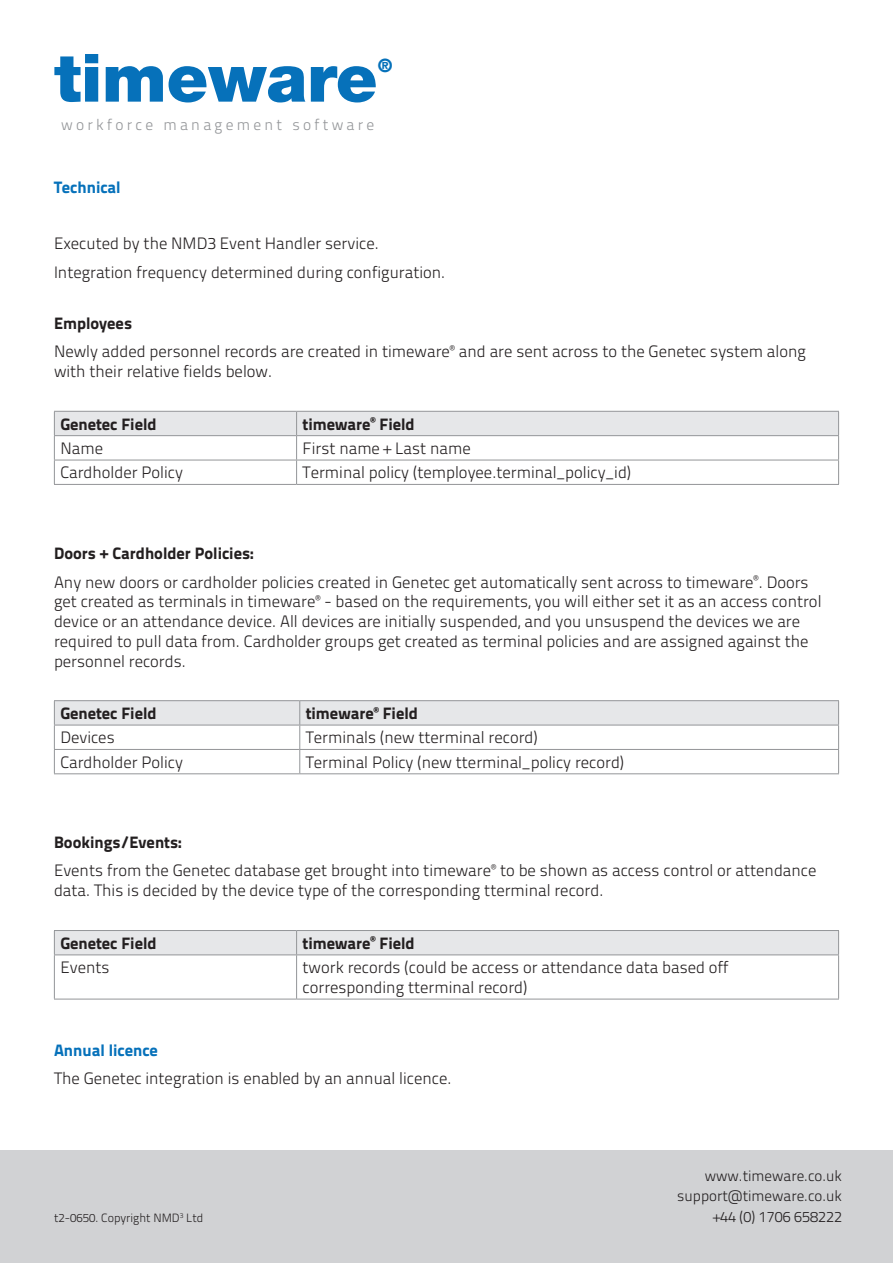
<style>
.page{position:relative;width:893px;height:1263px;background:#fff}
.page>*{position:absolute;margin:0;border:0;box-sizing:border-box;transform-origin:0 0}
.t1{font:900 66.75px "Helvetica Neue LT Std";color:#0671ba}
.t2{font:900 18.45px "Helvetica Neue LT Std";color:#0671ba}
.t3{font:16.5px/19.8px "Titillium Text 22 L 250 wt";color:#231f20}
.t4{font:16.5px "Titillium Text 22 L 999 wt";color:#231f20}
.t5{font:16.5px "Titillium Text 22 L 999 wt";color:#0671ba}
.t6{font:15.45px "Titillium Text 22 L 250 wt";letter-spacing:.21em;color:#939598}
.t7{font:15px "Titillium Text 22 L 250 wt";color:#231f20}
.t8{font:12px "Titillium Text 22 L 250 wt";color:#231f20}
</style>
<div class="page">
<div style="left:0;top:1150px;width:893px;height:113px;background:#d1d2d4"></div>
<svg style="left:54px;top:411px;width:785px;height:73px"></svg>
<hr style="left:54px;top:484px;width:243px;height:1px;background:#939598">
<hr style="left:297px;top:484px;width:542px;height:1px;background:#939598">
<div style="left:54px;top:930px;width:785px;height:24px;background:#e6e7e9"></div>
<hr style="left:54px;top:954px;width:243px;height:1px;background:#939598">
<hr style="left:54px;top:955px;width:1px;height:44px;background:#939598">
<hr style="left:297px;top:954px;width:542px;height:1px;background:#939598">
<hr style="left:296px;top:955px;width:1px;height:44px;background:#939598">
<hr style="left:838px;top:955px;width:1px;height:44px;background:#939598">
<hr style="left:54px;top:999px;width:243px;height:1px;background:#939598">
<hr style="left:297px;top:999px;width:542px;height:1px;background:#939598">
<hr style="left:54px;top:700px;width:246px;height:1px;background:#939598">
<hr style="left:300px;top:700px;width:539px;height:1px;background:#939598">
<svg style="left:54px;top:701px;width:785px;height:72px"></svg>
<hr style="left:54px;top:773px;width:246px;height:1px;background:#939598">
<hr style="left:300px;top:773px;width:539px;height:1px;background:#939598">
<p class="t1" style="left:54px;top:38px;width:325px">timeware</p>
<p class="t2" style="left:378px;top:54px;width:16px">®</p>
<p class="t6" style="left:61px;top:113px;width:315px">workforce management software</p>
<p class="t5" style="left:54px;top:174px;width:68px">Technical</p>
<p class="t3" style="left:54px;top:233px;width:326px">Executed by the NMD3 Event Handler service.</p>
<p class="t3" style="left:54px;top:261px;width:393px">Integration frequency determined during configuration.</p>
<p class="t4" style="left:54px;top:310px;width:80px">Employees</p>
<p class="t3" style="left:54px;top:340px;width:753px">Newly added personnel records are created in timeware<sup>®</sup> and are sent across to the Genetec system along with their relative fields below.</p>
<p class="t4" style="left:60px;top:411px;width:98px">Genetec Field</p>
<p class="t4" style="left:303px;top:411px;width:114px">timeware<sup>®</sup> Field</p>
<p class="t3" style="left:60px;top:437px;width:44px">Name</p>
<p class="t3" style="left:303px;top:437px;width:170px">First name + Last name</p>
<p class="t3" style="left:60px;top:462px;width:124px">Cardholder Policy</p>
<p class="t3" style="left:303px;top:462px;width:330px">Terminal policy (temployee.terminal_policy_id)</p>
<p class="t4" style="left:54px;top:541px;width:202px">Doors + Cardholder Policies:</p>
<p class="t3" style="left:54px;top:571px;width:769px">Any new doors or cardholder policies created in Genetec get automatically sent across to timeware<sup>®</sup>. Doors get created as terminals in timeware<sup>®</sup> - based on the requirements, you will either set it as an access control device or an attendance device. All devices are initially suspended, and you unsuspend the devices we are required to pull data from. Cardholder groups get created as terminal policies and are assigned against the personnel records.</p>
<p class="t4" style="left:60px;top:700px;width:98px">Genetec Field</p>
<p class="t4" style="left:306px;top:700px;width:114px">timeware<sup>®</sup> Field</p>
<p class="t3" style="left:60px;top:727px;width:56px">Devices</p>
<p class="t3" style="left:306px;top:727px;width:234px">Terminals (new tterminal record)</p>
<p class="t3" style="left:60px;top:751px;width:124px">Cardholder Policy</p>
<p class="t3" style="left:306px;top:751px;width:320px">Terminal Policy (new tterminal_policy record)</p>
<p class="t4" style="left:54px;top:829px;width:130px">Bookings/Events:</p>
<p class="t3" style="left:54px;top:860px;width:764px">Events from the Genetec database get brought into timeware<sup>®</sup> to be shown as access control or attendance data. This is decided by the device type of the corresponding tterminal record.</p>
<p class="t4" style="left:60px;top:930px;width:98px">Genetec Field</p>
<p class="t4" style="left:303px;top:930px;width:114px">timeware<sup>®</sup> Field</p>
<p class="t3" style="left:60px;top:957px;width:51px">Events</p>
<p class="t3" style="left:303px;top:957px;width:427px">twork records (could be access or attendance data based off corresponding tterminal record)</p>
<p class="t5" style="left:54px;top:1037px;width:105px">Annual licence</p>
<p class="t3" style="left:54px;top:1067px;width:399px">The Genetec integration is enabled by an annual licence.</p>
<p class="t8" style="left:54px;top:1209px;width:151px">t2-0650. Copyright NMD<sup>3</sup> Ltd</p>
<p class="t7" style="left:705px;top:1164px;width:139px">www.timeware.co.uk</p>
<p class="t7" style="left:677px;top:1185px;width:166px">support@timeware.co.uk</p>
<p class="t7" style="left:714px;top:1205px;width:130px">+44 (0) 1706 658222</p>
</div>
